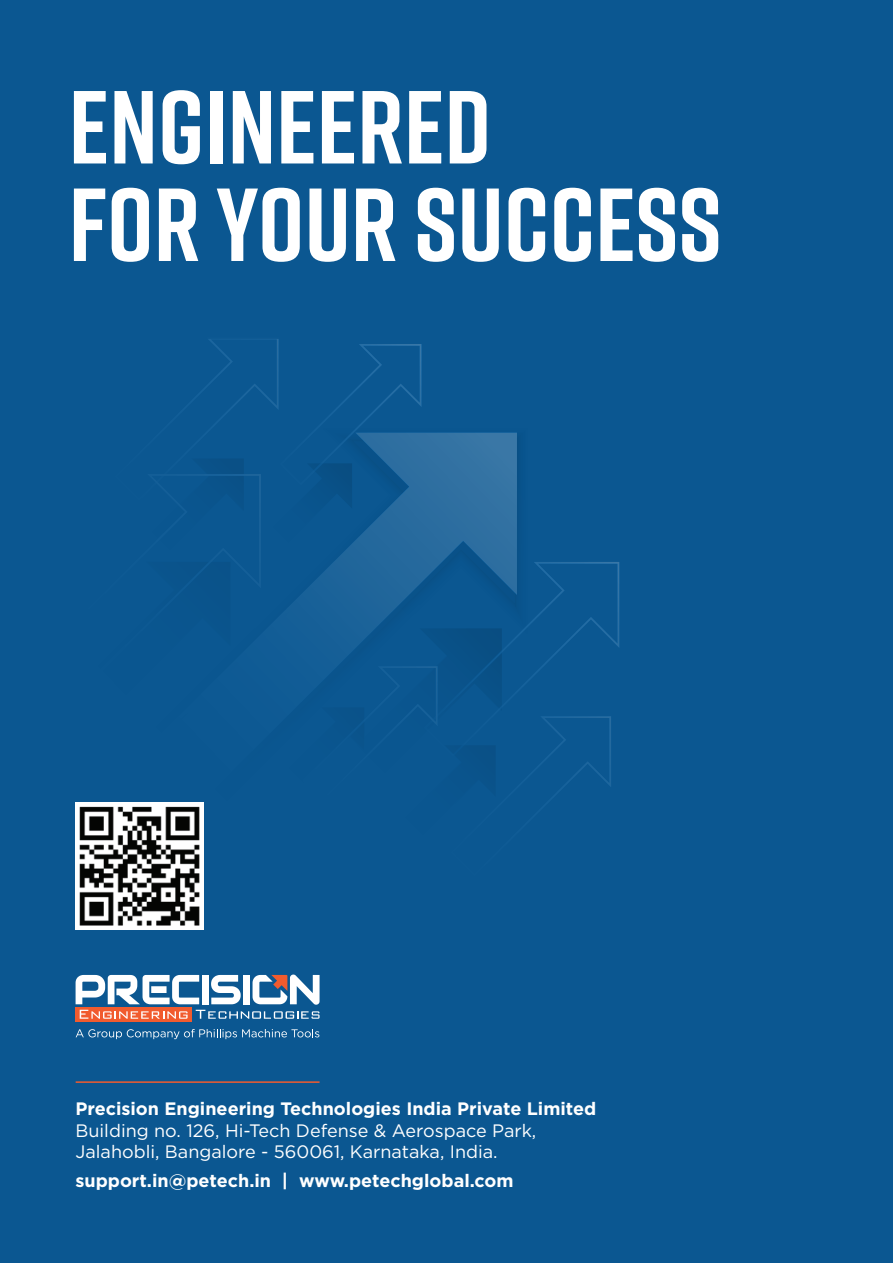
<style>
.page{position:relative;width:893px;height:1263px;background:#0b5791}
.page>*{position:absolute;margin:0;border:0;box-sizing:border-box;transform-origin:0 0}
.t1{font:700 103.5px/97.5px "Rift";color:#fff}
.t2{font:700 18px "Gotham";color:#fff}
.t3{font:18px/21.6px "Gotham";color:#fff}
</style>
<div class="page">
<svg style="left:75px;top:339px;width:544px;height:537px"></svg>
<svg style="left:75px;top:474px;width:186px;height:260px"></svg>
<svg style="left:76px;top:1029px;width:243px;height:10px"></svg>
<div style="left:76px;top:1007px;width:116px;height:15px;background:#f15b2e"></div>
<svg style="left:76px;top:974px;width:244px;height:45px"></svg>
<hr style="left:76px;top:1081px;width:244px;height:2px;background:#f15b2e">
<img style="left:76px;top:802px;width:127px;height:128px">
<h1 class="t1" style="left:69px;top:77px;width:654px">ENGINEERED<br>FOR YOUR SUCCESS</h1>
<p class="t2" style="left:75px;top:1097px;width:522px">Precision Engineering Technologies India Private Limited</p>
<p class="t3" style="left:75px;top:1119px;width:462px">Building no. 126, Hi-Tech Defense &amp; Aerospace Park,<br>Jalahobli, Bangalore - 560061, Karnataka, India.</p>
<p class="t2" style="left:75px;top:1169px;width:440px">support.in@petech.in | www.petechglobal.com</p>
</div>
